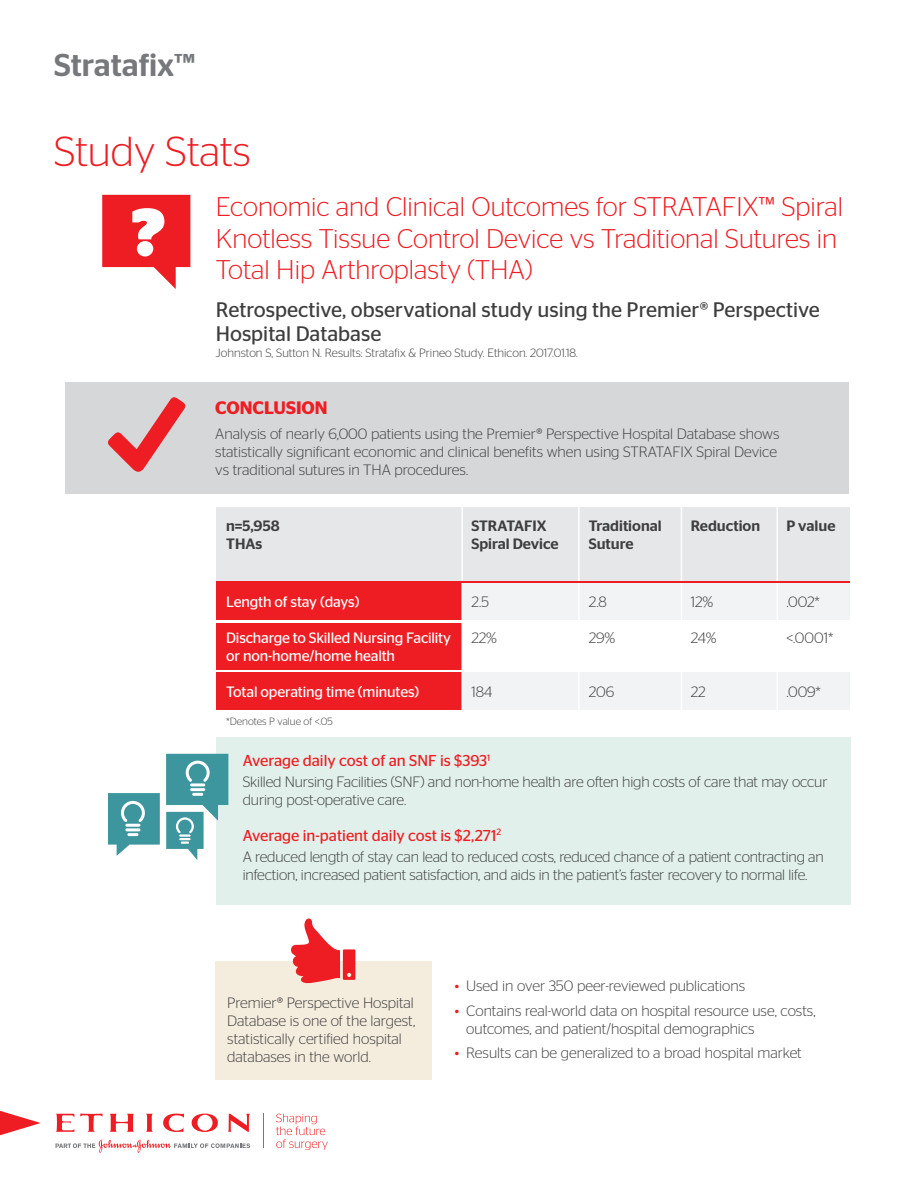
<style>
.page{position:relative;width:918px;height:1188px;background:#fff}
.page>*{position:absolute;margin:0;border:0;box-sizing:border-box;transform-origin:0 0}
.t1{font:300 42px "Stag Sans";color:#ee1d23}
.t2{font:500 31.5px "Stag Sans";color:#76787b}
.t3{font:300 27px/31.5px "Stag Sans";color:#ee1d23}
.t4{font:21px/24px "Stag Sans";color:#3e3e3f}
.t5{font:600 18px "Stag Sans";color:#ee1d23}
.t6{font:15.75px "Stag Sans";color:#ee1d23}
.t7{font:300 15px/18px "Stag Sans";color:#3e3e3f}
.t8{font:15px/18px "Stag Sans";letter-spacing:-.01em;color:#fff}
.t9{font:500 15px/18px "Stag Sans";color:#3e3e3f}
.t10{font:300 12px "Stag Sans";color:#3e3e3f}
.t11{font:300 10.5px "Stag Sans";color:#3e3e3f}
.s1{color:#ee1d23}
</style>
<div class="page">
<div style="left:66px;top:382px;width:783px;height:112px;background:#d6d7d9"></div>
<div style="left:462px;top:583px;width:387px;height:37px;background:#f2f3f4"></div>
<div style="left:462px;top:672px;width:387px;height:38px;background:#f2f3f4"></div>
<div style="left:216px;top:583px;width:246px;height:37px;background:#ee1d23"></div>
<div style="left:216px;top:623px;width:246px;height:47px;background:#ee1d23"></div>
<div style="left:216px;top:672px;width:246px;height:38px;background:#ee1d23"></div>
<div style="left:216px;top:507px;width:633px;height:76px;background:#e6e7e9"></div>
<svg style="left:108px;top:397px;width:78px;height:75px"></svg>
<svg style="left:0;top:1111px;width:41px;height:24px"></svg>
<svg style="left:276px;top:1114px;width:52px;height:36px"></svg>
<hr style="left:263px;top:1114px;width:1px;height:34px;background:#76787b">
<svg style="left:56px;top:1114px;width:18px;height:18px"></svg>
<svg style="left:80px;top:1114px;width:23px;height:18px"></svg>
<svg style="left:110px;top:1114px;width:24px;height:18px"></svg>
<svg style="left:146px;top:1114px;width:7px;height:18px"></svg>
<svg style="left:163px;top:1114px;width:21px;height:18px"></svg>
<svg style="left:228px;top:1114px;width:22px;height:18px"></svg>
<svg style="left:192px;top:1114px;width:26px;height:18px"></svg>
<svg style="left:56px;top:1140px;width:194px;height:13px"></svg>
<hr style="left:461px;top:497px;width:2px;height:222px;background:#fff">
<hr style="left:578px;top:501px;width:2px;height:220px;background:#fff">
<hr style="left:681px;top:501px;width:1px;height:220px;background:#fff">
<hr style="left:777px;top:501px;width:1px;height:220px;background:#fff">
<hr style="left:216px;top:581px;width:633px;height:2px;background:#ee1d23">
<div style="left:216px;top:737px;width:634px;height:168px;background:#e1f0ea"></div>
<svg style="left:108px;top:793px;width:52px;height:63px"></svg>
<svg style="left:166px;top:754px;width:62px;height:106px"></svg>
<div style="left:216px;top:961px;width:216px;height:118px;background:#f4ecdd"></div>
<svg style="left:102px;top:195px;width:88px;height:94px"></svg>
<svg style="left:291px;top:919px;width:64px;height:64px"></svg>
<h2 class="t2" style="left:54px;top:47px;width:143px">Stratafix™</h2>
<h1 class="t1" style="left:54px;top:129px;width:198px">Study Stats</h1>
<h3 class="t3" style="left:216px;top:191px;width:629px">Economic and Clinical Outcomes for STRATAFIX™ Spiral<br>Knotless Tissue Control Device vs Traditional Sutures in<br>Total Hip Arthroplasty (THA)</h3>
<h3 class="t4" style="left:216px;top:297px;width:606px">Retrospective, observational study using the Premier® Perspective<br>Hospital Database</h3>
<p class="t10" style="left:216px;top:347px;width:364px">Johnston S, Sutton N. Results: Stratafix &amp; Prineo Study. Ethicon. 2017.01.18.</p>
<p class="t5" style="left:215px;top:398px;width:114px">CONCLUSION</p>
<p class="t7" style="left:215px;top:425px;width:566px">Analysis of nearly 6,000 patients using the Premier® Perspective Hospital Database shows statistically significant economic and clinical benefits when using STRATAFIX Spiral Device vs traditional sutures in THA procedures.</p>
<p class="t9" style="left:226px;top:517px;width:55px">n=5,958<br>THAs</p>
<p class="t8" style="left:226px;top:593px;width:135px">Length of stay (days)</p>
<p class="t8" style="left:226px;top:629px;width:226px">Discharge to Skilled Nursing Facility or non-home/home health</p>
<p class="t8" style="left:226px;top:683px;width:195px">Total operating time (minutes)</p>
<p class="t11" style="left:226px;top:715px;width:108px">*Denotes P value of &lt;.05</p>
<p class="t9" style="left:471px;top:517px;width:89px">STRATAFIX<br>Spiral Device</p>
<p class="t7" style="left:471px;top:593px;width:19px">2.5</p>
<p class="t7" style="left:471px;top:629px;width:27px">22%</p>
<p class="t7" style="left:471px;top:683px;width:22px">184</p>
<p class="t9" style="left:589px;top:517px;width:75px">Traditional<br>Suture</p>
<p class="t9" style="left:691px;top:517px;width:71px">Reduction</p>
<p class="t9" style="left:786px;top:517px;width:51px">P value</p>
<p class="t7" style="left:589px;top:593px;width:20px">2.8</p>
<p class="t7" style="left:589px;top:629px;width:28px">29%</p>
<p class="t7" style="left:691px;top:593px;width:24px">12%</p>
<p class="t7" style="left:691px;top:629px;width:27px">24%</p>
<p class="t7" style="left:786px;top:593px;width:35px">.002*</p>
<p class="t7" style="left:786px;top:629px;width:49px">&lt;.0001*</p>
<p class="t7" style="left:589px;top:683px;width:27px">206</p>
<p class="t7" style="left:691px;top:683px;width:16px">22</p>
<p class="t7" style="left:786px;top:683px;width:36px">.009*</p>
<p class="t6" style="left:243px;top:752px;width:249px">Average daily cost of an SNF is $393<sup>1</sup></p>
<p class="t7" style="left:243px;top:773px;width:586px">Skilled Nursing Facilities (SNF) and non-home health are often high costs of care that may occur during post-operative care.</p>
<p class="t6" style="left:243px;top:826px;width:260px">Average in-patient daily cost is $2,271<sup>2</sup></p>
<p class="t7" style="left:243px;top:848px;width:583px">A reduced length of stay can lead to reduced costs, reduced chance of a patient contracting an infection, increased patient satisfaction, and aids in the patient’s faster recovery to normal life.</p>
<p class="t7" style="left:227px;top:994px;width:189px">Premier® Perspective Hospital<br>Database is one of the largest, statistically certified hospital databases in the world.</p>
<p class="t7" style="left:455px;top:976px;width:292px"><span class="s1">•</span> Used in over 350 peer-reviewed publications</p>
<p class="t7" style="left:466px;top:1001px;width:351px;text-indent:-12px"><span class="s1">•</span> Contains real-world data on hospital resource use, costs, outcomes, and patient/hospital demographics</p>
<p class="t7" style="left:455px;top:1044px;width:349px"><span class="s1">•</span> Results can be generalized to a broad hospital market</p>
</div>
